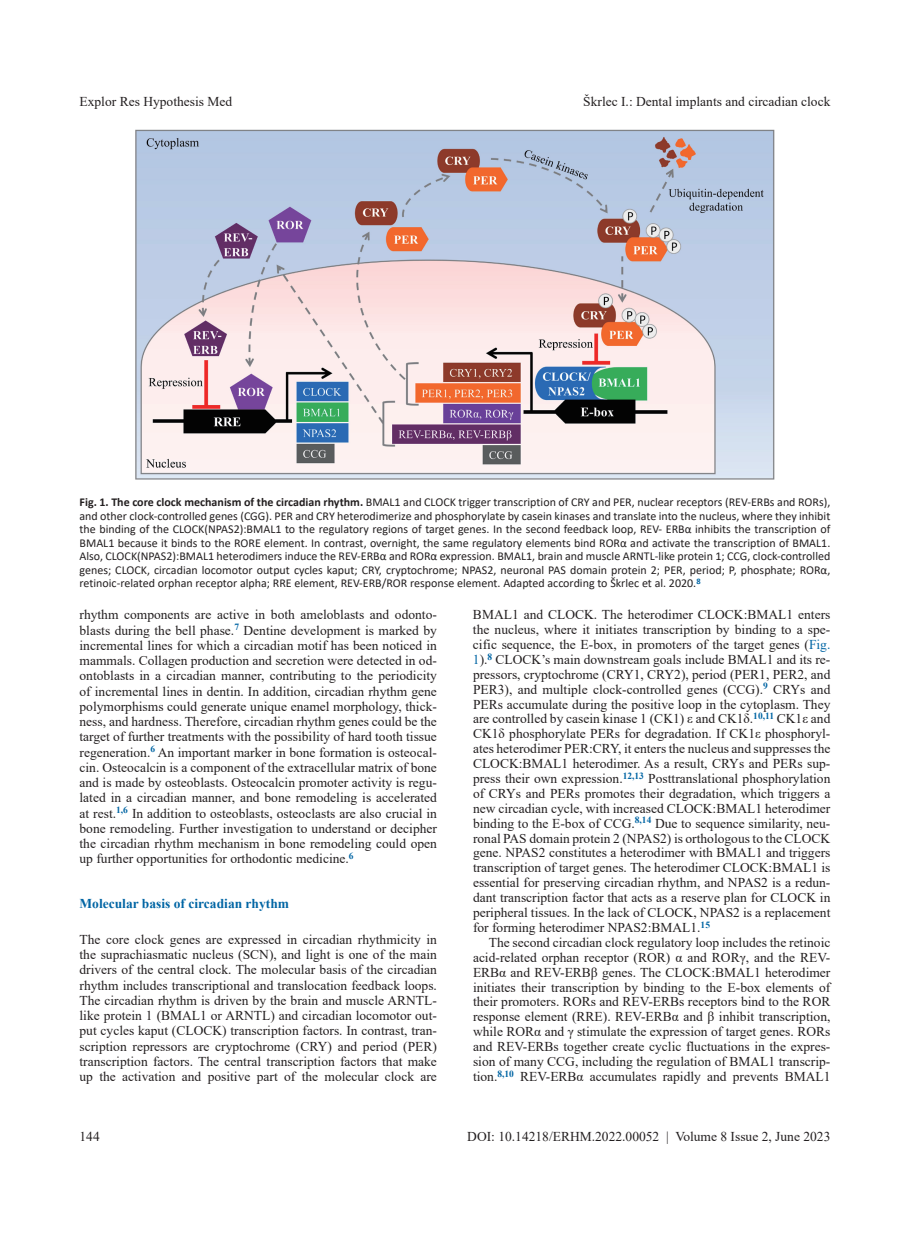
<style>
.page{position:relative;width:919px;height:1238px;background:#fff}
.page>*{position:absolute;margin:0;border:0;box-sizing:border-box;transform-origin:0 0}
.t1{font:13.5px/14.9px "Times New Roman";color:#231f20;text-align:justify}
.t2{font:700 13.5px "Times New Roman";color:#0065a4}
.t3{font:12px/13.5px "Calibri";color:#231f20;text-align:justify}
.s1{font-weight:700}
.s2{color:#0065a4}
</style>
<div class="page">
<img style="left:136px;top:129px;width:638px;height:350px">
<p class="t1" style="left:79px;top:93px;width:154px">Explor Res Hypothesis Med</p>
<p class="t1" style="left:583px;top:93px;width:249px">Škrlec I.: Dental implants and circadian clock</p>
<p class="t3" style="left:80px;top:495px;width:752px"><span class="s1">Fig. 1. The core clock mechanism of the circadian rhythm.</span> BMAL1 and CLOCK trigger transcription of CRY and PER, nuclear receptors (REV-ERBs and RORs), and other clock-controlled genes (CGG). PER and CRY heterodimerize and phosphorylate by casein kinases and translate into the nucleus, where they inhibit the binding of the CLOCK(NPAS2):BMAL1 to the regulatory regions of target genes. In the second feedback loop, REV- ERBα inhibits the transcription of BMAL1 because it binds to the RORE element. In contrast, overnight, the same regulatory elements bind RORα and activate the transcription of BMAL1.<br>Also, CLOCK(NPAS2):BMAL1 heterodimers induce the REV-ERBα and RORα expression. BMAL1, brain and muscle ARNTL-like protein 1; CCG, clock-controlled genes; CLOCK, circadian locomotor output cycles kaput; CRY, cryptochrome; NPAS2, neuronal PAS domain protein 2; PER, period; P, phosphate; RORα, retinoic-related orphan receptor alpha; RRE element, REV-ERB/ROR response element. Adapted according to Škrlec et al. 2020.<sup>8</sup></p>
<p class="t1" style="left:79px;top:606px;width:359px;line-height:15.3px">rhythm components are active in both ameloblasts and odonto&shy;blasts during the bell phase.<sup>7</sup> Dentine development is marked by incremental lines for which a circadian motif has been noticed in mammals. Collagen production and secretion were detected in od&shy;ontoblasts in a circadian manner, contributing to the periodicity of incremental lines in dentin. In addition, circadian rhythm gene polymorphisms could generate unique enamel morphology, thick&shy;ness, and hardness. Therefore, circadian rhythm genes could be the target of further treatments with the possibility of hard tooth tissue regeneration.<sup>6</sup> An important marker in bone formation is osteocal&shy;cin. Osteocalcin is a component of the extracellular matrix of bone and is made by osteoblasts. Osteocalcin promoter activity is regu&shy;lated in a circadian manner, and bone remodeling is accelerated at rest.<sup>1,6</sup> In addition to osteoblasts, osteoclasts are also crucial in bone remodeling. Further investigation to understand or decipher the circadian rhythm mechanism in bone remodeling could open up further opportunities for orthodontic medicine.<sup>6</sup></p>
<p class="t2" style="left:80px;top:893px;width:211px">Molecular basis of circadian rhythm</p>
<p class="t1" style="left:80px;top:931px;width:359px;line-height:15.3px">The core clock genes are expressed in circadian rhythmicity in the suprachiasmatic nucleus (SCN), and light is one of the main drivers of the central clock. The molecular basis of the circadian rhythm includes transcriptional and translocation feedback loops.<br>The circadian rhythm is driven by the brain and muscle ARNTL&shy;like protein 1 (BMAL1 or ARNTL) and circadian locomotor out&shy;put cycles kaput (CLOCK) transcription factors. In contrast, tran&shy;scription repressors are cryptochrome (CRY) and period (PER) transcription factors. The central transcription factors that make up the activation and positive part of the molecular clock are</p>
<p class="t1" style="left:473px;top:606px;width:359px">BMAL1 and CLOCK. The heterodimer CLOCK:BMAL1 enters the nucleus, where it initiates transcription by binding to a spe&shy;cific sequence, the E-box, in promoters of the target genes (<span class="s2">Fig.<br>1</span>).<sup>8</sup> CLOCK’s main downstream goals include BMAL1 and its re&shy;pressors, cryptochrome (CRY1, CRY2), period (PER1, PER2, and PER3), and multiple clock-controlled genes (CCG).<sup>9</sup> CRYs and PERs accumulate during the positive loop in the cytoplasm. They are controlled by casein kinase 1 (CK1) ε and CK1δ.<sup>10,11</sup> CK1ε and CK1δ phosphorylate PERs for degradation. If CK1ε phosphoryl&shy;ates heterodimer PER:CRY, it enters the nucleus and suppresses the CLOCK:BMAL1 heterodimer. As a result, CRYs and PERs sup&shy;press their own expression.<sup>12,13</sup> Posttranslational phosphorylation of CRYs and PERs promotes their degradation, which triggers a new circadian cycle, with increased CLOCK:BMAL1 heterodimer binding to the E-box of CCG.<sup>8,14</sup> Due to sequence similarity, neu&shy;ronal PAS domain protein 2 (NPAS2) is orthologous to the CLOCK gene. NPAS2 constitutes a heterodimer with BMAL1 and triggers transcription of target genes. The heterodimer CLOCK:BMAL1 is essential for preserving circadian rhythm, and NPAS2 is a redun&shy;dant transcription factor that acts as a reserve plan for CLOCK in peripheral tissues. In the lack of CLOCK, NPAS2 is a replacement for forming heterodimer NPAS2:BMAL1.<sup>15</sup></p>
<p class="t1" style="left:473px;top:934px;width:359px;text-indent:16px">The second circadian clock regulatory loop includes the retinoic acid-related orphan receptor (ROR) α and RORγ, and the REV-ERBα and REV-ERBβ genes. The CLOCK:BMAL1 heterodimer initiates their transcription by binding to the E-box elements of their promoters. RORs and REV-ERBs receptors bind to the ROR response element (RRE). REV-ERBα and β inhibit transcription, while RORα and γ stimulate the expression of target genes. RORs and REV-ERBs together create cyclic fluctuations in the expres&shy;sion of many CCG, including the regulation of BMAL1 transcrip&shy;tion.<sup>8,10</sup> REV-ERBα accumulates rapidly and prevents BMAL1</p>
<p class="t1" style="left:79px;top:1128px;width:22px">144</p>
<p class="t1" style="left:467px;top:1128px;width:364px">DOI: 10.14218/ERHM.2022.00052 | Volume 8 Issue 2, June 2023</p>
</div>
